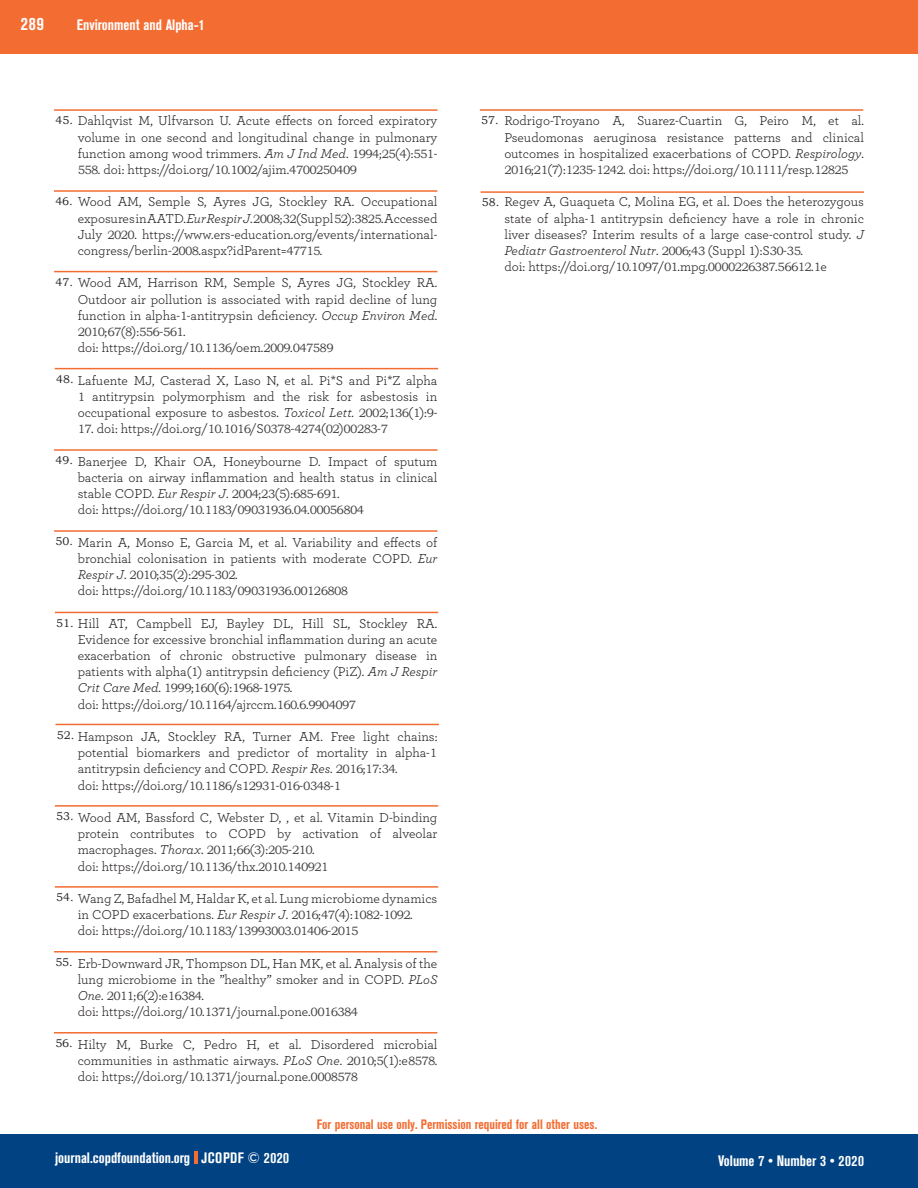
<style>
.page{position:relative;width:918px;height:1188px;background:#fff}
.page>*{position:absolute;margin:0;border:0;box-sizing:border-box;transform-origin:0 0}
.t1{font:700 condensed 18px "Akzidenz Grotesk BE";color:#fff}
.t2{font:700 condensed 15px "Akzidenz Grotesk BE";color:#fff}
.t3{font:13.5px/16.2px "Breathe";color:#231f20;text-align:justify}
.t4{font:700 condensed 13.5px "Akzidenz Grotesk BE";color:#f36c32}
.t5{font:12px "Bookman Old Style";letter-spacing:-.06em;color:#414142}
.t6{font:11.25px "Bookman Old Style";color:#231f20}
.s1{font-style:italic}
.s2{font-family:"Bookman Old Style";font-size:12px;color:#414142}
.s3{font-family:"Breathe";font-size:13.5px;color:#231f20}
.s4{font-family:"Breathe";font-style:italic;font-size:13.5px;color:#231f20}
</style>
<div class="page">
<div style="left:0;top:1134px;width:918px;height:54px;background:#004282"></div>
<div style="left:0;top:0;width:918px;height:54px;background:#f36c32"></div>
<svg style="left:194px;top:1152px;width:3px;height:12px"></svg>
<hr style="left:54px;top:449px;width:383px;height:2px;background:#f36c32">
<hr style="left:54px;top:271px;width:383px;height:1px;background:#f36c32">
<hr style="left:55px;top:368px;width:383px;height:1px;background:#f36c32">
<hr style="left:54px;top:530px;width:383px;height:2px;background:#f36c32">
<hr style="left:55px;top:805px;width:383px;height:2px;background:#f36c32">
<hr style="left:55px;top:612px;width:383px;height:1px;background:#f36c32">
<hr style="left:56px;top:724px;width:383px;height:1px;background:#f36c32">
<hr style="left:55px;top:886px;width:383px;height:2px;background:#f36c32">
<hr style="left:54px;top:951px;width:383px;height:2px;background:#f36c32">
<hr style="left:54px;top:1032px;width:383px;height:2px;background:#f36c32">
<hr style="left:480px;top:109px;width:383px;height:2px;background:#f36c32">
<hr style="left:481px;top:191px;width:383px;height:2px;background:#f36c32">
<hr style="left:54px;top:190px;width:383px;height:2px;background:#f36c32">
<hr style="left:54px;top:109px;width:383px;height:2px;background:#f36c32">
<h1 class="t1" style="left:21px;top:13px;width:25px">289</h1>
<p class="t2" style="left:77px;top:16px;width:129px">Environment and Alpha-1</p>
<p class="t3" style="left:78px;top:112px;width:361px">Dahlqvist M, Ulfvarson U. Acute effects on forced expiratory volume in one second and longitudinal change in pulmonary function among wood trimmers. <span class="s1">Am J Ind Med</span>. <span class="s2">1994</span>;<span class="s2">25</span>(<span class="s2">4</span>):<span class="s2">551</span>- <span class="s2">558</span>. doi: https://doi.org/<span class="s2">10</span>.<span class="s2">1002</span>/ajim.<span class="s2">4700250409</span></p>
<p class="t3" style="left:78px;top:193px;width:361px">Wood AM, Semple S, Ayres JG, Stockley RA. Occupational exposures in AATD. <span class="s1">Eur Respir J</span>. <span class="s2">2008</span>;<span class="s2">32</span>(Suppl <span class="s2">52</span>):<span class="s2">3825</span>. Accessed July <span class="s2">2020</span>. https://www.ers-education.org/events/international&shy;congress/berlin-<span class="s2">2008</span>.aspx?idParent=<span class="s2">47715</span>.</p>
<p class="t3" style="left:78px;top:274px;width:361px">Wood AM, Harrison RM, Semple S, Ayres JG, Stockley RA.<br>Outdoor air pollution is associated with rapid decline of lung function in alpha-<span class="s2">1</span>-antitrypsin deficiency. <span class="s1">Occup Environ Med</span>.</p>
<p class="t5" style="left:78px;top:324px;width:109px">2010<span class="s3">;</span>67<span class="s3">(</span>8<span class="s3">):</span>556<span class="s3">-</span>561<span class="s3">.</span></p>
<p class="t3" style="left:78px;top:339px;width:258px">doi: https://doi.org/<span class="s2">10</span>.<span class="s2">1136</span>/oem.<span class="s2">2009</span>.<span class="s2">047589</span></p>
<p class="t3" style="left:78px;top:371px;width:361px">Lafuente MJ, Casterad X, Laso N, et al. Pi*S and Pi*Z alpha <span class="s2">1</span> antitrypsin polymorphism and the risk for asbestosis in occupational exposure to asbestos. <span class="s1">Toxicol Lett.</span> <span class="s2">2002</span>;<span class="s2">136</span>(<span class="s2">1</span>):<span class="s2">9</span>-</p>
<p class="t3" style="left:78px;top:420px;width:312px"><span class="s2">17</span>. doi: https://doi.org/<span class="s2">10</span>.<span class="s2">1016</span>/S<span class="s2">0378</span>-<span class="s2">4274</span>(<span class="s2">02</span>)<span class="s2">00283</span>-<span class="s2">7</span></p>
<p class="t3" style="left:78px;top:452px;width:361px;text-align:left">Banerjee D, Khair OA, Honeybourne D. Impact of sputum bacteria on airway inflammation and health status in clinical stable COPD. <span class="s1">Eur Respir J</span>. <span class="s2">2004</span>;<span class="s2">23</span>(<span class="s2">5</span>):<span class="s2">685</span>-<span class="s2">691</span>.<br>doi: https://doi.org/<span class="s2">10</span>.<span class="s2">1183</span>/<span class="s2">09031936</span>.<span class="s2">04</span>.<span class="s2">00056804</span></p>
<p class="t3" style="left:78px;top:533px;width:361px">Marin A, Monso E, Garcia M, et al. Variability and effects of bronchial colonisation in patients with moderate COPD. <span class="s1">Eur</span></p>
<p class="t5" style="left:78px;top:567px;width:161px"><span class="s4">Respir J</span><span class="s3">.</span> 2010<span class="s3">;</span>35<span class="s3">(</span>2<span class="s3">):</span>295<span class="s3">-</span>302<span class="s3">.</span></p>
<p class="t3" style="left:78px;top:582px;width:272px">doi: https://doi.org/<span class="s2">10</span>.<span class="s2">1183</span>/<span class="s2">09031936</span>.<span class="s2">00126808</span></p>
<p class="t3" style="left:78px;top:614px;width:361px">Hill AT, Campbell EJ, Bayley DL, Hill SL, Stockley RA.<br>Evidence for excessive bronchial inflammation during an acute exacerbation of chronic obstructive pulmonary disease in patients with alpha(<span class="s2">1</span>) antitrypsin deficiency (PiZ). <span class="s1">Am J Respir</span></p>
<p class="t5" style="left:78px;top:681px;width:216px"><span class="s4">Crit Care Med</span><span class="s3">.</span> 1999<span class="s3">;</span>160<span class="s3">(</span>6<span class="s3">):</span>1968<span class="s3">-</span>1975<span class="s3">.</span></p>
<p class="t3" style="left:78px;top:695px;width:280px">doi: https://doi.org/<span class="s2">10</span>.<span class="s2">1164</span>/ajrccm.<span class="s2">160</span>.<span class="s2">6</span>.<span class="s2">9904097</span></p>
<p class="t3" style="left:78px;top:728px;width:361px;text-align:left">Hampson JA, Stockley RA, Turner AM. Free light chains: potential biomarkers and predictor of mortality in alpha-<span class="s2">1 </span>antitrypsin deficiency and COPD. <span class="s1">Respir Res</span>. <span class="s2">2016</span>;<span class="s2">17</span>:<span class="s2">34</span>.<br>doi: https://doi.org/<span class="s2">10</span>.<span class="s2">1186</span>/s<span class="s2">12931</span>-<span class="s2">016</span>-<span class="s2">0348</span>-<span class="s2">1</span></p>
<p class="t3" style="left:78px;top:809px;width:361px;text-align:left">Wood AM, Bassford C, Webster D, , et al. Vitamin D-binding protein contributes to COPD by activation of alveolar macrophages. <span class="s1">Thorax</span>. <span class="s2">2011</span>;<span class="s2">66</span>(<span class="s2">3</span>):<span class="s2">205</span>-<span class="s2">210</span>.<br>doi: https://doi.org/<span class="s2">10</span>.<span class="s2">1136</span>/thx.<span class="s2">2010</span>.<span class="s2">140921</span></p>
<p class="t3" style="left:78px;top:890px;width:361px;text-align:left">Wang Z, Bafadhel M, Haldar K, et al. Lung microbiome dynamics in COPD exacerbations. <span class="s1">Eur Respir J</span>. <span class="s2">2016</span>;<span class="s2">47</span>(<span class="s2">4</span>):<span class="s2">1082</span>-<span class="s2">1092</span>.<br>doi: https://doi.org/<span class="s2">10</span>.<span class="s2">1183</span>/<span class="s2">13993003</span>.<span class="s2">01406</span>-<span class="s2">2015</span></p>
<p class="t3" style="left:78px;top:955px;width:361px">Erb-Downward JR, Thompson DL, Han MK, et al. Analysis of the lung microbiome in the ”healthy” smoker and in COPD. <span class="s1">PLoS</span></p>
<p class="t5" style="left:78px;top:988px;width:128px"><span class="s4">One</span><span class="s3">.</span> 2011<span class="s3">;</span>6<span class="s3">(</span>2<span class="s3">):e</span>16384<span class="s3">.</span></p>
<p class="t3" style="left:78px;top:1003px;width:282px">doi: https://doi.org/<span class="s2">10</span>.<span class="s2">1371</span>/journal.pone.<span class="s2">0016384</span></p>
<p class="t3" style="left:78px;top:1036px;width:361px">Hilty M, Burke C, Pedro H, et al. Disordered microbial communities in asthmatic airways. <span class="s1">PLoS One</span>. <span class="s2">2010</span>;<span class="s2">5</span>(<span class="s2">1</span>):e<span class="s2">8578</span>. doi: https://doi.org/<span class="s2">10</span>.<span class="s2">1371</span>/journal.pone.<span class="s2">0008578</span></p>
<p class="t3" style="left:504px;top:112px;width:361px">Rodrigo-Troyano A, Suarez-Cuartin G, Peiro M, et al.<br>Pseudomonas aeruginosa resistance patterns and clinical outcomes in hospitalized exacerbations of COPD. <span class="s1">Respirology</span>.<br><span class="s2">2016</span>;<span class="s2">21</span>(<span class="s2">7</span>):<span class="s2">1235</span>-<span class="s2">1242</span>. doi: https://doi.org/<span class="s2">10</span>.<span class="s2">1111</span>/resp.<span class="s2">12825</span></p>
<p class="t3" style="left:504px;top:193px;width:361px;text-align:left">Regev A, Guaqueta C, Molina EG, et al. Does the heterozygous state of alpha-<span class="s2">1</span> antitrypsin deficiency have a role in chronic liver diseases? Interim results of a large case-control study. <span class="s1">J Pediatr Gastroenterol Nutr</span>. <span class="s2">2006</span>;<span class="s2">43</span> (Suppl <span class="s2">1</span>):S<span class="s2">30</span>-<span class="s2">35</span>.<br>doi: https://doi.org/<span class="s2">10</span>.<span class="s2">1097</span>/<span class="s2">01</span>.mpg.<span class="s2">0000226387</span>.<span class="s2">56612</span>.<span class="s2">1</span>e</p>
<p class="t6" style="left:481px;top:113px;width:19px">57.</p>
<p class="t6" style="left:55px;top:113px;width:19px">45.</p>
<p class="t6" style="left:55px;top:194px;width:19px">46.</p>
<p class="t6" style="left:482px;top:195px;width:19px">58.</p>
<p class="t6" style="left:55px;top:275px;width:19px">47.</p>
<p class="t6" style="left:56px;top:372px;width:19px">48.</p>
<p class="t6" style="left:55px;top:453px;width:19px">49.</p>
<p class="t6" style="left:55px;top:534px;width:19px">50.</p>
<p class="t6" style="left:56px;top:616px;width:19px">51.</p>
<p class="t6" style="left:57px;top:728px;width:19px">52.</p>
<p class="t6" style="left:56px;top:809px;width:19px">53.</p>
<p class="t6" style="left:56px;top:890px;width:19px">54.</p>
<p class="t6" style="left:55px;top:955px;width:19px">55.</p>
<p class="t6" style="left:55px;top:1036px;width:19px">56.</p>
<p class="t4" style="left:317px;top:1117px;width:282px">For personal use only. Permission required for all other uses.</p>
<p class="t2" style="left:55px;top:1149px;width:236px">journal.copdfoundation.org JCOPDF © 2020</p>
<p class="t2" style="left:718px;top:1152px;width:147px">Volume 7 • Number 3 • 2020</p>
</div>
